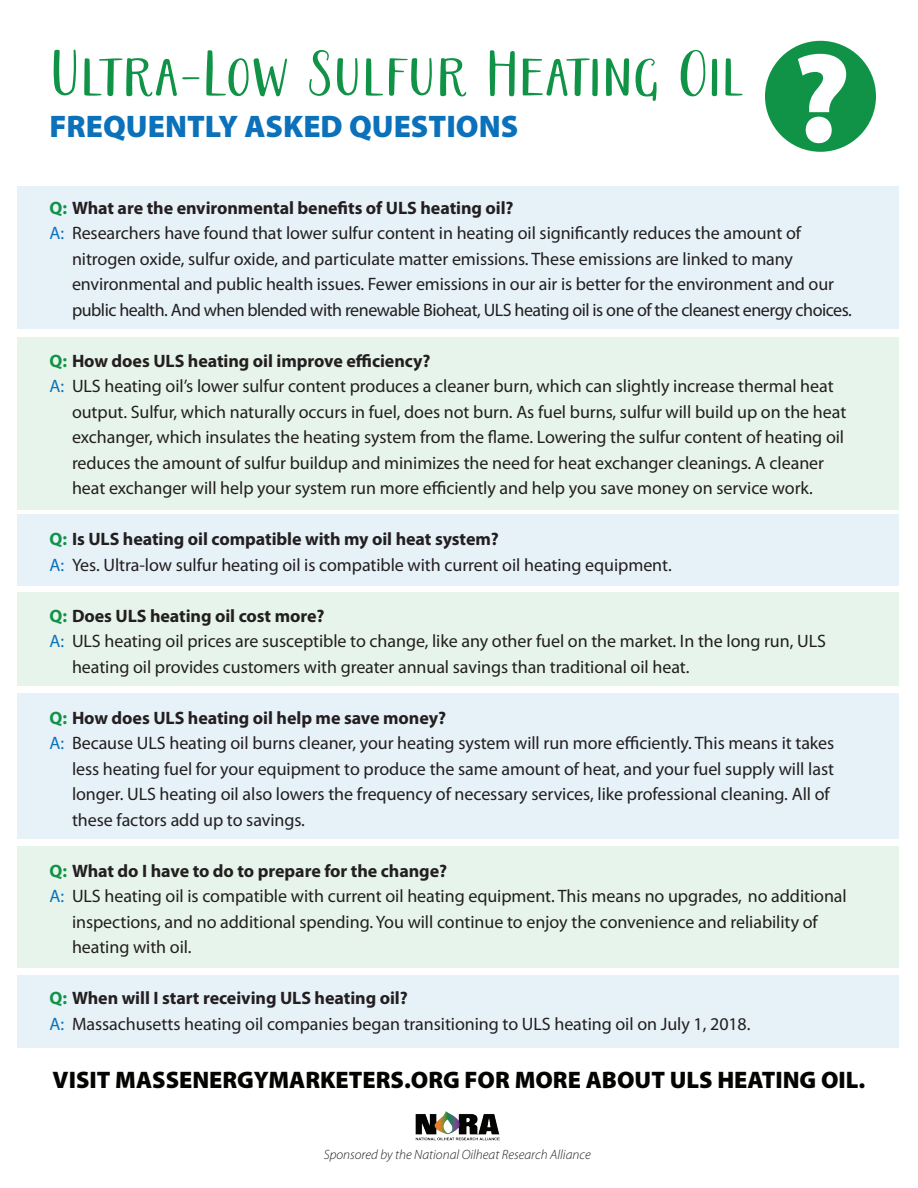
<style>
.page{position:relative;width:918px;height:1188px;background:#fff}
.page>*{position:absolute;margin:0;border:0;box-sizing:border-box;transform-origin:0 0}
.t1{font:900 128.25px "Myriad Pro";color:#fff}
.t2{font:condensed 63px "Ariadne Sans";color:#109346;scale:.93 1}
.t3{font:900 31.35px "Myriad Pro";color:#0a71ba}
.t4{font:900 24px "Myriad Pro";color:#040503}
.t5{font:18px/25.5px "Myriad Pro";letter-spacing:-.005em;color:#231f20}
.t6{font:700 18px "Myriad Pro";letter-spacing:-.005em;color:#231f20}
.t7{font:18px "Myriad Pro";letter-spacing:-.025em;color:#231f20}
.t8{font:italic 300 13.5px "Myriad Pro";color:#231f20}
.s1{color:#109346}
.s2{color:#0a71ba}
.s3{font-weight:700;color:#109346}
.s4{font-weight:700}
</style>
<div class="page">
<div style="left:18px;top:187px;width:881px;height:142px;background:#e6f1f8"></div>
<div style="left:18px;top:515px;width:881px;height:71px;background:#e6f1f8"></div>
<div style="left:18px;top:593px;width:881px;height:93px;background:#e7f4ec"></div>
<div style="left:18px;top:975px;width:881px;height:73px;background:#e6f1f8"></div>
<div style="left:18px;top:846px;width:881px;height:122px;background:#e7f4ec"></div>
<div style="left:18px;top:693px;width:881px;height:145px;background:#e6f1f8"></div>
<div style="left:18px;top:337px;width:881px;height:173px;background:#e7f4ec"></div>
<div style="left:765px;top:41px;width:111px;height:111px;background:#109346;border-radius:50%"></div>
<img style="left:415px;top:1111px;width:85px;height:29px">
<h2 class="t2" style="left:50px;top:36px;width:749px">Ultra-Low Sulfur Heating Oil</h2>
<h3 class="t3" style="left:50px;top:109px;width:470px">FREQUENTLY ASKED QUESTIONS</h3>
<h1 class="t1" style="left:792px;top:26px;width:60px">?</h1>
<p class="t6" style="left:50px;top:198px;width:466px"><span class="s1">Q:</span> What are the environmental benefits of ULS heating oil?</p>
<p class="t5" style="left:50px;top:221px;width:753px"><span class="s2">A:</span> Researchers have found that lower sulfur content in heating oil significantly reduces the amount of</p>
<p class="t5" style="left:72px;top:246px;width:723px">nitrogen oxide, sulfur oxide, and particulate matter emissions. These emissions are linked to many</p>
<p class="t5" style="left:72px;top:272px;width:764px">environmental and public health issues. Fewer emissions in our air is better for the environment and our</p>
<p class="t7" style="left:72px;top:300px;width:782px">public health. And when blended with renewable Bioheat, ULS heating oil is one of the cleanest energy choices.</p>
<p class="t6" style="left:50px;top:351px;width:383px"><span class="s1">Q:</span> How does ULS heating oil improve efficiency?</p>
<p class="t5" style="left:50px;top:374px;width:786px"><span class="s2">A:</span> ULS heating oil’s lower sulfur content produces a cleaner burn, which can slightly increase thermal heat</p>
<p class="t5" style="left:72px;top:399px;width:776px">output. Sulfur, which naturally occurs in fuel, does not burn. As fuel burns, sulfur will build up on the heat</p>
<p class="t5" style="left:72px;top:425px;width:774px">exchanger, which insulates the heating system from the flame. Lowering the sulfur content of heating oil</p>
<p class="t5" style="left:72px;top:450px;width:754px">reduces the amount of sulfur buildup and minimizes the need for heat exchanger cleanings. A cleaner</p>
<p class="t5" style="left:72px;top:476px;width:742px">heat exchanger will help your system run more efficiently and help you save money on service work.</p>
<p class="t5" style="left:50px;top:527px;width:624px"><span class="s3">Q:</span> <span class="s4">Is ULS heating oil compatible with my oil heat system?<br></span><span class="s2">A:</span> Yes. Ultra-low sulfur heating oil is compatible with current oil heating equipment.</p>
<p class="t6" style="left:50px;top:606px;width:277px"><span class="s1">Q:</span> Does ULS heating oil cost more?</p>
<p class="t5" style="left:50px;top:629px;width:778px"><span class="s2">A:</span> ULS heating oil prices are susceptible to change, like any other fuel on the market. In the long run, ULS</p>
<p class="t5" style="left:72px;top:654px;width:619px">heating oil provides customers with greater annual savings than traditional oil heat.</p>
<p class="t6" style="left:50px;top:708px;width:398px"><span class="s1">Q:</span> How does ULS heating oil help me save money?</p>
<p class="t5" style="left:50px;top:731px;width:786px"><span class="s2">A:</span> Because ULS heating oil burns cleaner, your heating system will run more efficiently. This means it takes</p>
<p class="t5" style="left:72px;top:756px;width:764px">less heating fuel for your equipment to produce the same amount of heat, and your fuel supply will last</p>
<p class="t5" style="left:72px;top:782px;width:759px">longer. ULS heating oil also lowers the frequency of necessary services, like professional cleaning. All of</p>
<p class="t5" style="left:72px;top:807px;width:235px">these factors add up to savings.</p>
<p class="t6" style="left:50px;top:861px;width:399px"><span class="s1">Q:</span> What do I have to do to prepare for the change?</p>
<p class="t5" style="left:50px;top:884px;width:799px"><span class="s2">A:</span> ULS heating oil is compatible with current oil heating equipment. This means no upgrades, no additional</p>
<p class="t5" style="left:72px;top:909px;width:747px">inspections, and no additional spending. You will continue to enjoy the convenience and reliability of</p>
<p class="t5" style="left:72px;top:935px;width:121px">heating with oil.</p>
<p class="t5" style="left:50px;top:986px;width:703px"><span class="s3">Q:</span> <span class="s4">When will I start receiving ULS heating oil?<br></span><span class="s2">A:</span> Massachusetts heating oil companies began transitioning to ULS heating oil on July 1, 2018.</p>
<h3 class="t4" style="left:53px;top:1066px;width:814px">VISIT MASSENERGYMARKETERS.ORG FOR MORE ABOUT ULS HEATING OIL.</h3>
<p class="t8" style="left:324px;top:1147px;width:268px">Sponsored by the National Oilheat Research Alliance</p>
</div>
